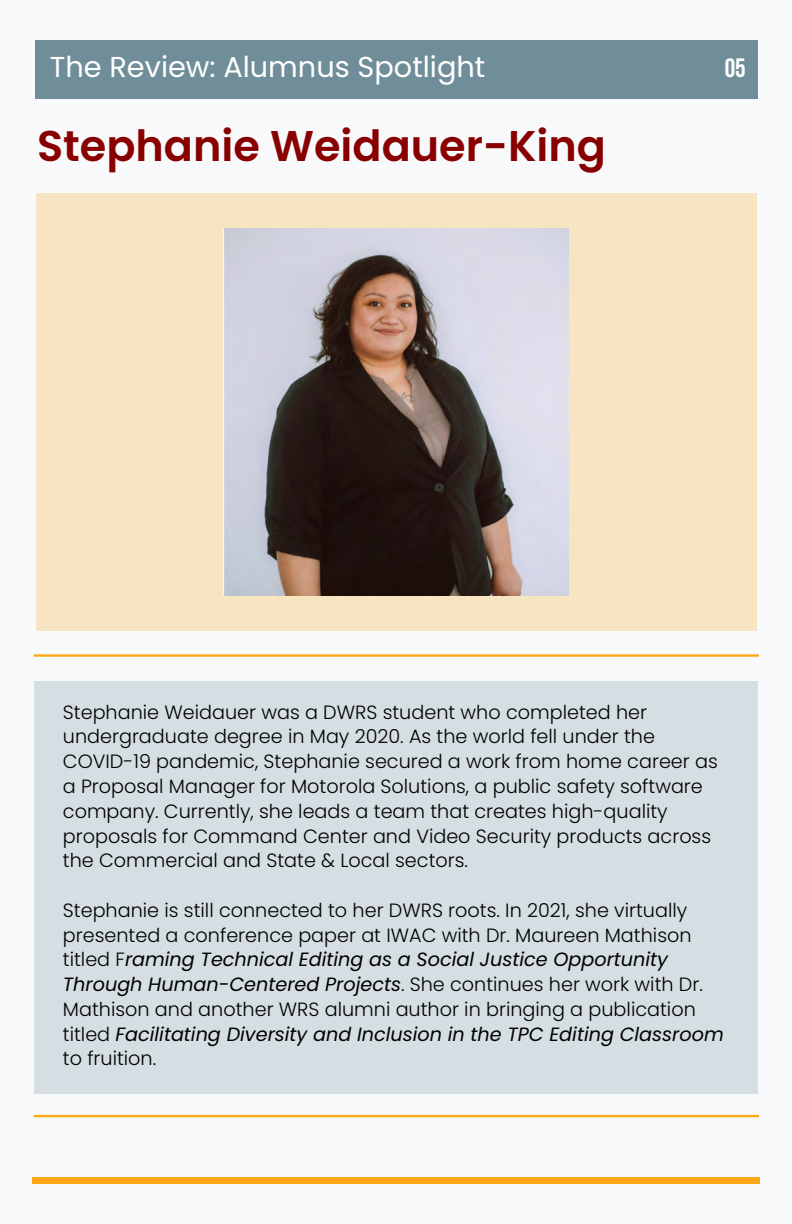
<style>
.page{position:relative;width:792px;height:1224px;background:#f7f9fb}
.page>*{position:absolute;margin:0;border:0;box-sizing:border-box;transform-origin:0 0}
.t1{font:600 43px "Poppins";color:#890000}
.t2{font:28.8px "Poppins";color:#fff}
.t3{font:700 26.6px "Bebas Neue";color:#fff}
.t4{font:300 19.2px/24.8px "Poppins";color:#000}
.s1{font-weight:400;font-style:italic}
</style>
<div class="page">
<div style="left:36px;top:193px;width:720px;height:438px;background:#f7e5c2"></div>
<div style="left:35px;top:40px;width:722px;height:58px;background:#708e99"></div>
<div style="left:32px;top:1177px;width:728px;height:6px;background:#fba918"></div>
<hr style="left:34px;top:654px;width:725px;height:3px;background:#fba918">
<hr style="left:34px;top:1115px;width:725px;height:2px;background:#fba918">
<div style="left:34px;top:681px;width:723px;height:413px;background:#d5dee2"></div>
<img style="left:224px;top:228px;width:345px;height:367px">
<h2 class="t2" style="left:50px;top:50px;width:437px">The Review: Alumnus Spotlight</h2>
<h3 class="t3" style="left:725px;top:54px;width:23px">05</h3>
<h1 class="t1" style="left:37px;top:121px;width:571px">Stephanie Weidauer-King</h1>
<p class="t4" style="left:63px;top:700px;width:656px">Stephanie Weidauer was a DWRS student who completed her undergraduate degree in May 2020. As the world fell under the COVID-19 pandemic, Stephanie secured a work from home career as a Proposal Manager for Motorola Solutions, a public safety software company. Currently, she leads a team that creates high-quality proposals for Command Center and Video Security products across the Commercial and State &amp; Local sectors.</p>
<p class="t4" style="left:63px;top:898px;width:662px">Stephanie is still connected to her DWRS roots. In 2021, she virtually presented a conference paper at IWAC with Dr. Maureen Mathison titled F<span class="s1">raming Technical Editing as a Social Justice Opportunity Through Human-Centered Projects</span>. She continues her work with Dr.<br>Mathison and another WRS alumni author in bringing a publication titled <span class="s1">Facilitating Diversity and Inclusion in the TPC Editing Classroom </span>to fruition.</p>
</div>
